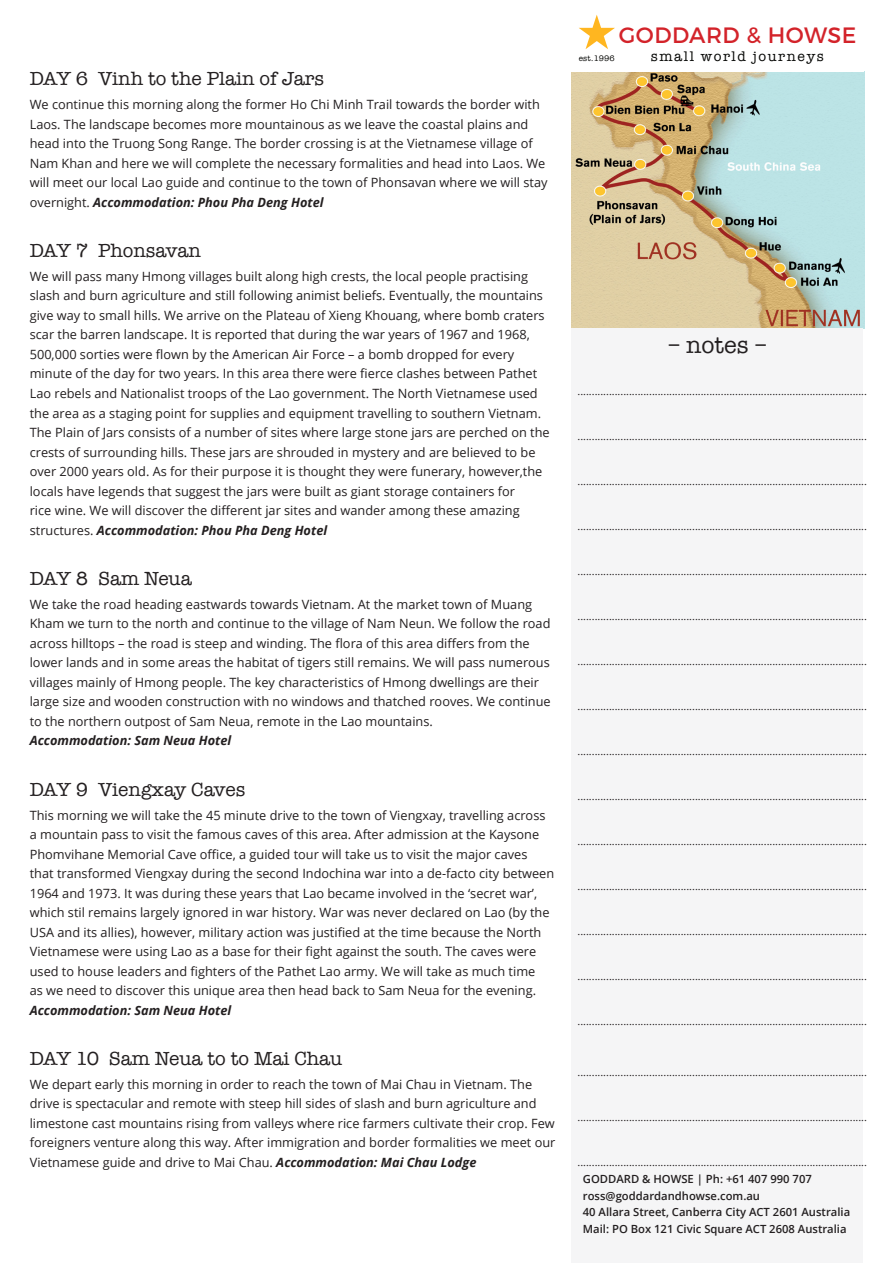
<style>
.page{position:relative;width:893px;height:1263px;background:#fff}
.page>*{position:absolute;margin:0;border:0;box-sizing:border-box;transform-origin:0 0}
.t1{font:24px "American Typewriter";color:#231f20}
.t2{font:22.2px "Montserrat";letter-spacing:.02em;color:#d3232a}
.Paragraph_Style_6{font:19.5px "American Typewriter";color:#231f20}
.t3{font:14.25px "American Typewriter";letter-spacing:.11em;color:#040503}
.Paragraph_Style_6-2{font:12.75px/19.5px "Open Sans";color:#231f20}
.t4{font:600 11.25px/16.5px "Open Sans";color:#231f20}
.t5{font:10.5px "American Typewriter";color:#231f20}
.t6{font:8.25px "American Typewriter";letter-spacing:.025em;color:#040503}
.s1{font-weight:700;font-style:italic}
</style>
<div class="page">
<img style="left:571px;top:72px;width:293px;height:257px">
<div style="left:571px;top:329px;width:292px;height:934px;background:#f5f5f6"></div>
<svg style="left:579px;top:15px;width:36px;height:34px"></svg>
<p class="Paragraph_Style_6" style="left:30px;top:64px;width:296px">DAY 6 Vinh to the Plain of Jars</p>
<p class="Paragraph_Style_6-2" style="left:30px;top:94px;width:519px">We continue this morning along the former Ho Chi Minh Trail towards the border with Laos. The landscape becomes more mountainous as we leave the coastal plains and head into the Truong Song Range. The border crossing is at the Vietnamese village of Nam Khan and here we will complete the necessary formalities and head into Laos. We will meet our local Lao guide and continue to the town of Phonsavan where we will stay overnight. <span class="s1">Accommodation: Phou Pha Deng Hotel</span></p>
<p class="Paragraph_Style_6" style="left:30px;top:236px;width:173px">DAY 7 Phonsavan</p>
<p class="Paragraph_Style_6-2" style="left:30px;top:266px;width:521px">We will pass many Hmong villages built along high crests, the local people practising slash and burn agriculture and still following animist beliefs. Eventually, the mountains give way to small hills. We arrive on the Plateau of Xieng Khouang, where bomb craters scar the barren landscape. It is reported that during the war years of 1967 and 1968, 500,000 sorties were flown by the American Air Force – a bomb dropped for every minute of the day for two years. In this area there were fierce clashes between Pathet Lao rebels and Nationalist troops of the Lao government. The North Vietnamese used the area as a staging point for supplies and equipment travelling to southern Vietnam.<br>The Plain of Jars consists of a number of sites where large stone jars are perched on the crests of surrounding hills. These jars are shrouded in mystery and are believed to be over 2000 years old. As for their purpose it is thought they were funerary, however,the locals have legends that suggest the jars were built as giant storage containers for<br>rice wine. We will discover the different jar sites and wander among these amazing structures. <span class="s1">Accommodation: Phou Pha Deng Hotel</span></p>
<p class="Paragraph_Style_6" style="left:30px;top:564px;width:163px">DAY 8 Sam Neua</p>
<p class="Paragraph_Style_6-2" style="left:30px;top:594px;width:522px">We take the road heading eastwards towards Vietnam. At the market town of Muang Kham we turn to the north and continue to the village of Nam Neun. We follow the road across hilltops – the road is steep and winding. The flora of this area differs from the lower lands and in some areas the habitat of tigers still remains. We will pass numerous villages mainly of Hmong people. The key characteristics of Hmong dwellings are their large size and wooden construction with no windows and thatched rooves. We continue to the northern outpost of Sam Neua, remote in the Lao mountains.<br><span class="s1">Accommodation: Sam Neua Hotel</span></p>
<p class="Paragraph_Style_6" style="left:30px;top:774px;width:217px">DAY 9 Viengxay Caves</p>
<p class="Paragraph_Style_6-2" style="left:30px;top:805px;width:526px">This morning we will take the 45 minute drive to the town of Viengxay, travelling across a mountain pass to visit the famous caves of this area. After admission at the Kaysone Phomvihane Memorial Cave office, a guided tour will take us to visit the major caves that transformed Viengxay during the second Indochina war into a de-facto city between 1964 and 1973. It was during these years that Lao became involved in the ‘secret war’, which stil remains largely ignored in war history. War was never declared on Lao (by the USA and its allies), however, military action was justified at the time because the North Vietnamese were using Lao as a base for their fight against the south. The caves were used to house leaders and fighters of the Pathet Lao army. We will take as much time<br>as we need to discover this unique area then head back to Sam Neua for the evening.<br><span class="s1">Accommodation: Sam Neua Hotel</span></p>
<p class="Paragraph_Style_6" style="left:30px;top:1044px;width:314px">DAY 10 Sam Neua to to Mai Chau</p>
<p class="Paragraph_Style_6-2" style="left:30px;top:1074px;width:527px">We depart early this morning in order to reach the town of Mai Chau in Vietnam. The drive is spectacular and remote with steep hill sides of slash and burn agriculture and limestone cast mountains rising from valleys where rice farmers cultivate their crop. Few foreigners venture along this way. After immigration and border formalities we meet our Vietnamese guide and drive to Mai Chau. <span class="s1">Accommodation: Mai Chau Lodge</span></p>
<h2 class="t2" style="left:619px;top:22px;width:239px">GODDARD &amp; HOWSE</h2>
<p class="t6" style="left:579px;top:52px;width:38px">est.1996</p>
<p class="t3" style="left:651px;top:45px;width:174px">small world journeys</p>
<h1 class="t1" style="left:668px;top:326px;width:100px">– notes –</h1>
<p class="t5" style="left:577px;top:383px;width:291px">.....................................................................................................</p>
<p class="t5" style="left:577px;top:428px;width:291px">.....................................................................................................</p>
<p class="t5" style="left:577px;top:473px;width:291px">.....................................................................................................</p>
<p class="t5" style="left:577px;top:518px;width:291px">.....................................................................................................</p>
<p class="t5" style="left:577px;top:563px;width:291px">.....................................................................................................</p>
<p class="t5" style="left:577px;top:608px;width:291px">.....................................................................................................</p>
<p class="t5" style="left:577px;top:653px;width:291px">.....................................................................................................</p>
<p class="t5" style="left:577px;top:698px;width:291px">.....................................................................................................</p>
<p class="t5" style="left:577px;top:743px;width:291px">.....................................................................................................</p>
<p class="t5" style="left:577px;top:788px;width:291px">.....................................................................................................</p>
<p class="t5" style="left:577px;top:833px;width:291px">.....................................................................................................</p>
<p class="t5" style="left:577px;top:878px;width:291px">.....................................................................................................</p>
<p class="t5" style="left:577px;top:923px;width:291px">.....................................................................................................</p>
<p class="t5" style="left:577px;top:968px;width:291px">.....................................................................................................</p>
<p class="t5" style="left:577px;top:1013px;width:291px">.....................................................................................................</p>
<p class="t5" style="left:577px;top:1064px;width:291px">.....................................................................................................</p>
<p class="t5" style="left:577px;top:1109px;width:291px">.....................................................................................................</p>
<p class="t5" style="left:577px;top:1154px;width:291px">.....................................................................................................</p>
<p class="t4" style="left:583px;top:1170px;width:269px">GODDARD &amp; HOWSE | Ph: +61 407 990 707 ross@goddardandhowse.com.au<br>40 Allara Street, Canberra City ACT 2601 Australia Mail: PO Box 121 Civic Square ACT 2608 Australia</p>
</div>
